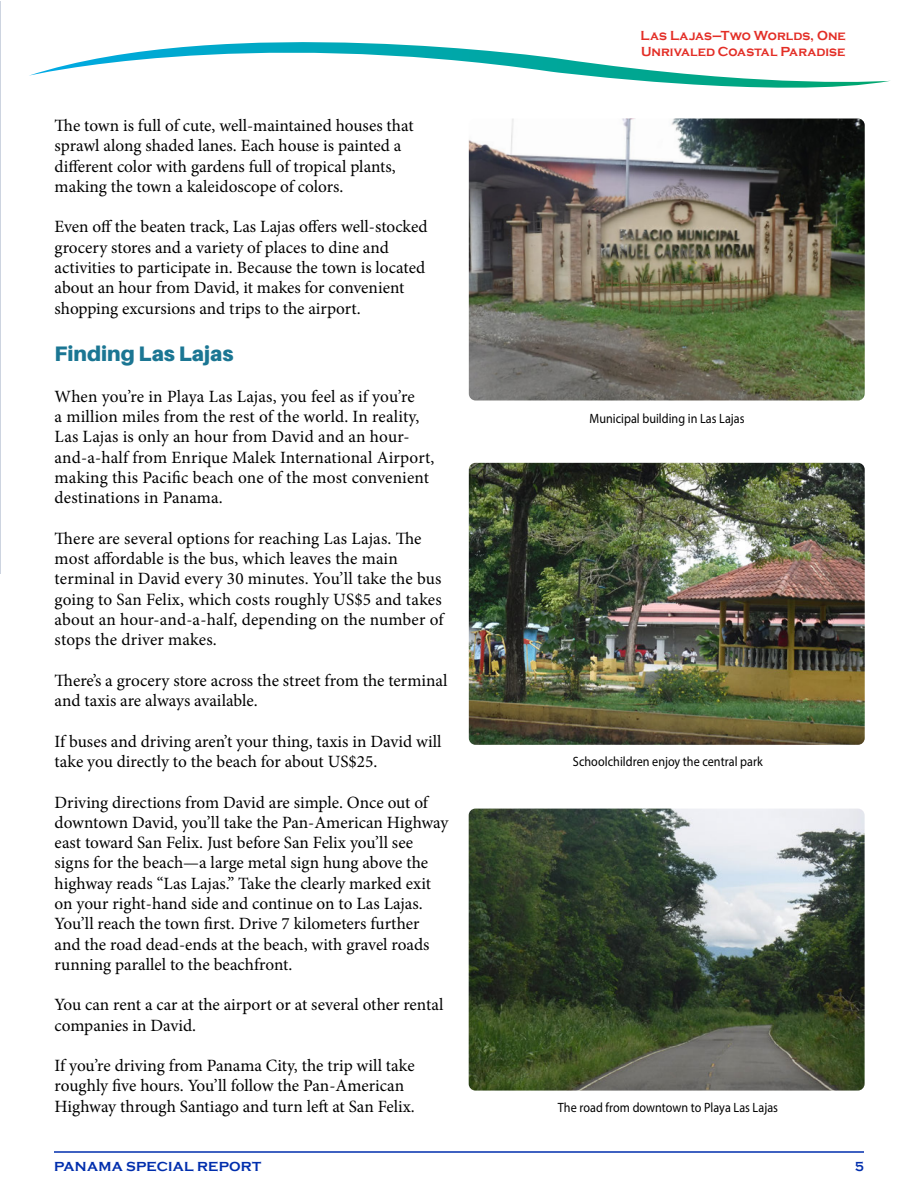
<style>
.page{position:relative;width:918px;height:1188px;background:#fff}
.page>*{position:absolute;margin:0;border:0;box-sizing:border-box;transform-origin:0 0}
.t1{font:900 21px "Aileron";color:#1b7693}
.t2{font:17.25px/20.2px "Minion Pro";color:#000}
.t3{font:13.5px "Myriad Pro";color:#000;scale:.9 1}
.t4{font:700 13.5px/16.5px "Copperplate Gothic";color:#e32e26;scale:.95 1}
.t5{font:700 13.5px "Copperplate Gothic";letter-spacing:.015em;color:#002ead}
.t6{font:700 13.5px "Copperplate Gothic";letter-spacing:.015em;color:#002ead;scale:.9 1}
</style>
<div class="page">
<hr style="left:54px;top:1151px;width:810px;height:2px;background:#002ead">
<svg style="left:29px;top:42px;width:861px;height:46px"></svg>
<hr style="left:0;top:2px;width:1px;height:572px;background:#1d3f75">
<img style="left:469px;top:118px;width:396px;height:282px">
<img style="left:469px;top:463px;width:396px;height:282px">
<img style="left:469px;top:809px;width:396px;height:282px">
<p class="t2" style="left:55px;top:115px;width:361px">The town is full of cute, well-maintained houses that sprawl along shaded lanes. Each house is painted a different color with gardens full of tropical plants, making the town a kaleidoscope of colors.</p>
<p class="t2" style="left:55px;top:217px;width:374px">Even off the beaten track, Las Lajas offers well-stocked grocery stores and a variety of places to dine and activities to participate in. Because the town is located about an hour from David, it makes for convenient shopping excursions and trips to the airport.</p>
<p class="t1" style="left:55px;top:341px;width:181px">Finding Las Lajas</p>
<p class="t2" style="left:55px;top:386px;width:381px">When you’re in Playa Las Lajas, you feel as if you’re<br>a million miles from the rest of the world. In reality, Las Lajas is only an hour from David and an hour&shy;and-a-half from Enrique Malek International Airport, making this Pacific beach one of the most convenient destinations in Panama.</p>
<p class="t2" style="left:55px;top:528px;width:391px">There are several options for reaching Las Lajas. The most affordable is the bus, which leaves the main terminal in David every 30 minutes. You’ll take the bus going to San Felix, which costs roughly US$5 and takes about an hour-and-a-half, depending on the number of stops the driver makes.</p>
<p class="t2" style="left:55px;top:670px;width:395px">There’s a grocery store across the street from the terminal and taxis are always available.</p>
<p class="t2" style="left:55px;top:731px;width:388px">If buses and driving aren’t your thing, taxis in David will take you directly to the beach for about US$25.</p>
<p class="t2" style="left:55px;top:792px;width:395px">Driving directions from David are simple. Once out of downtown David, you’ll take the Pan-American Highway east toward San Felix. Just before San Felix you’ll see signs for the beach—a large metal sign hung above the highway reads “Las Lajas.” Take the clearly marked exit on your right-hand side and continue on to Las Lajas.<br>You’ll reach the town first. Drive 7 kilometers further and the road dead-ends at the beach, with gravel roads running parallel to the beachfront.</p>
<p class="t2" style="left:55px;top:995px;width:390px">You can rent a car at the airport or at several other rental companies in David.</p>
<p class="t2" style="left:55px;top:1056px;width:362px">If you’re driving from Panama City, the trip will take roughly five hours. You’ll follow the Pan-American<br>Highway through Santiago and turn left at San Felix.</p>
<p class="t4" style="left:641px;top:27px;width:218px">Las Lajas—Two Worlds, One<br>Unrivaled Coastal Paradise</p>
<p class="t3" style="left:590px;top:410px;width:174px">Municipal building in Las Lajas</p>
<p class="t3" style="left:573px;top:753px;width:212px">Schoolchildren enjoy the central park</p>
<p class="t3" style="left:558px;top:1099px;width:246px">The road from downtown to Playa Las Lajas</p>
<p class="t5" style="left:54px;top:1159px;width:209px">PANAMA SPECIAL REPORT</p>
<p class="t6" style="left:855px;top:1159px;width:11px">5</p>
</div>
